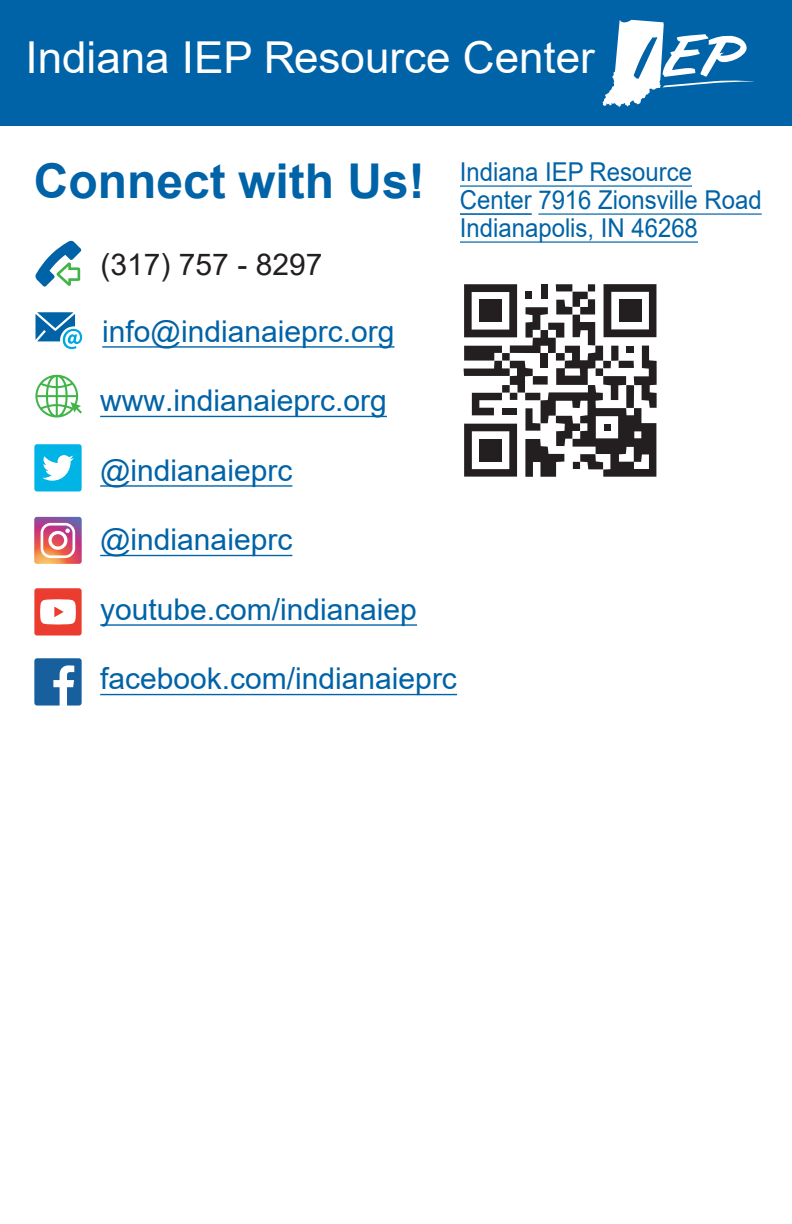
<style>
.page{position:relative;width:792px;height:1224px;background:#fff}
.page>*{position:absolute;margin:0;border:0;box-sizing:border-box;transform-origin:0 0}
.t1{font:700 48px "Arial";color:#0163a7}
.t2{font:44px "Arial";color:#fff}
.t3{font:30px "Arial";color:#0163a7}
.t4{font:30px "Arial";color:#231f20}
.t5{font:26px/28px "Arial";color:#0163a7;scale:.92 1}
</style>
<div class="page">
<svg style="left:36px;top:312px;width:46px;height:37px"></svg>
<svg style="left:35px;top:241px;width:46px;height:46px"></svg>
<svg style="left:35px;top:375px;width:47px;height:43px"></svg>
<svg style="left:34px;top:444px;width:48px;height:48px"></svg>
<svg style="left:34px;top:588px;width:48px;height:48px"></svg>
<svg style="left:34px;top:658px;width:48px;height:48px"></svg>
<svg style="left:464px;top:284px;width:193px;height:193px"></svg>
<div style="left:540px;top:353px;width:8px;height:15px;background:#231f20"></div>
<div style="left:604px;top:424px;width:7px;height:7px;background:#231f20"></div>
<div style="left:479px;top:300px;width:23px;height:22px;background:#231f20"></div>
<div style="left:619px;top:300px;width:22px;height:22px;background:#231f20"></div>
<div style="left:479px;top:439px;width:23px;height:22px;background:#231f20"></div>
<svg style="left:34px;top:517px;width:48px;height:47px"></svg>
<div style="left:0;top:0;width:792px;height:126px;background:#0163a7"></div>
<svg style="left:602px;top:20px;width:152px;height:87px"></svg>
<hr style="left:460px;top:186px;width:232px;height:1px;background:#0163a7">
<hr style="left:460px;top:214px;width:72px;height:1px;background:#0163a7">
<hr style="left:538px;top:213px;width:224px;height:2px;background:#0163a7">
<hr style="left:460px;top:241px;width:238px;height:2px;background:#0163a7">
<hr style="left:102px;top:346px;width:293px;height:2px;background:#0163a7">
<hr style="left:100px;top:416px;width:287px;height:1px;background:#0163a7">
<hr style="left:100px;top:485px;width:192px;height:2px;background:#0163a7">
<hr style="left:100px;top:555px;width:192px;height:1px;background:#0163a7">
<hr style="left:100px;top:624px;width:317px;height:2px;background:#0163a7">
<hr style="left:100px;top:694px;width:357px;height:1px;background:#0163a7">
<h2 class="t2" style="left:25px;top:27px;width:571px">Indiana IEP Resource Center</h2>
<h1 class="t1" style="left:34px;top:147px;width:393px">Connect with Us!</h1>
<p class="t4" style="left:101px;top:244px;width:223px">(317) 757 - 8297</p>
<p class="t3" style="left:102px;top:310px;width:294px">info@indianaieprc.org</p>
<p class="t3" style="left:100px;top:380px;width:288px">www.indianaieprc.org</p>
<p class="t3" style="left:100px;top:449px;width:194px">@indianaieprc</p>
<p class="t3" style="left:100px;top:519px;width:194px">@indianaieprc</p>
<p class="t3" style="left:100px;top:588px;width:318px">youtube.com/indianaiep</p>
<p class="t5" style="left:460px;top:158px;width:330px">Indiana IEP Resource<br>Center 7916 Zionsville Road<br>Indianapolis, IN 46268</p>
<p class="t3" style="left:100px;top:658px;width:358px">facebook.com/indianaieprc</p>
</div>
